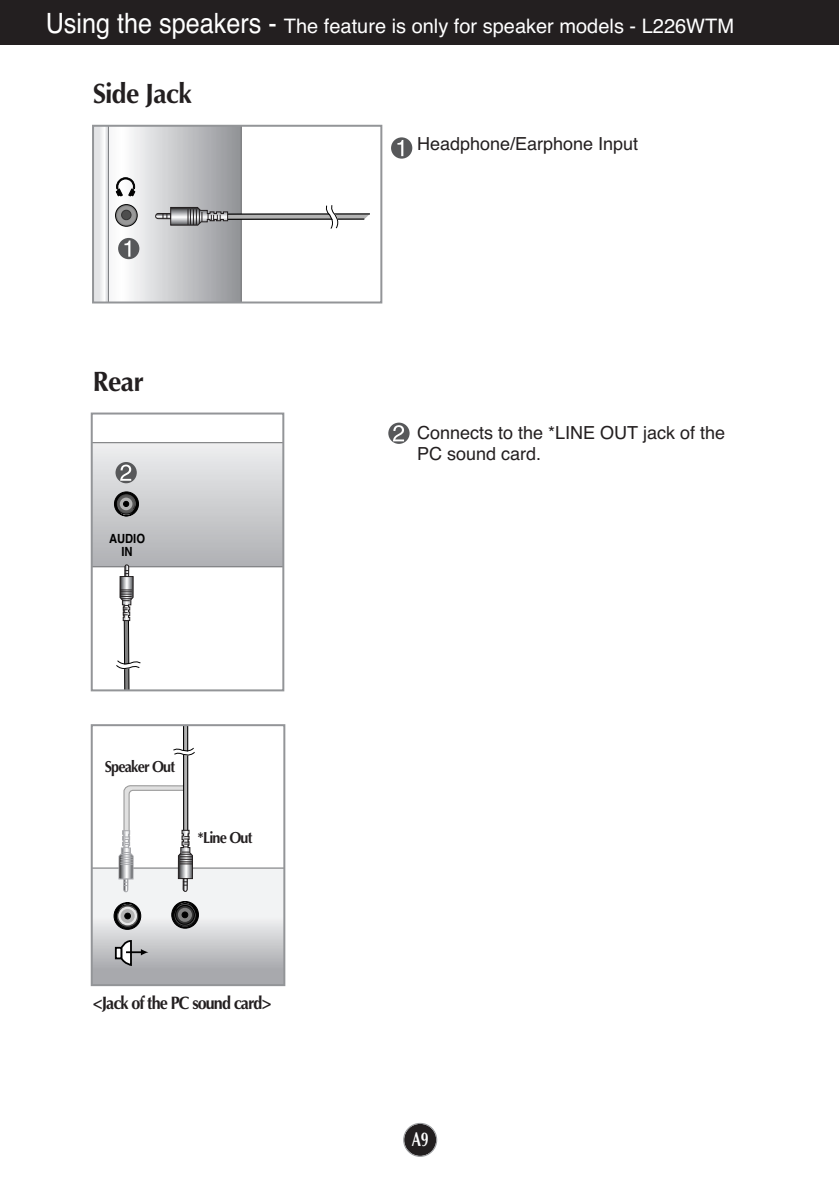
<style>
.page{position:relative;width:839px;height:1189px;background:#fff}
.page>*{position:absolute;margin:0;border:0;box-sizing:border-box;transform-origin:0 0}
.t1{font:700 28px "Optima";letter-spacing:-.03em;color:#231f20;scale:.95 1}
.t2{font:20px "Helvetica";color:#fff}
.t3{font:700 20px "Optima";color:#fff;scale:.7 1}
.t4{font:18px/21.6px "Helvetica";color:#231f20}
.t5{font:700 18px "Optima";letter-spacing:-.055em;color:#231f20;scale:.9 1}
.t6{font:700 16px "Optima";letter-spacing:-.055em;color:#231f20;scale:.9 1}
.t7{font:700 12.6px/12.8px "Helvetica";color:#000;text-align:center;scale:.89 1}
.s1{font-size:28px}
</style>
<div class="page">
<div style="left:404px;top:1124px;width:32px;height:32px;background:#231f20;border-radius:50%"></div>
<div style="left:403px;top:1123px;width:34px;height:34px;border:1px solid #939598;border-radius:50%"></div>
<div style="left:0;top:0;width:839px;height:45px;background:#231f20"></div>
<div style="left:92px;top:125px;width:290px;height:178px;border:2px solid #939598"></div>
<div style="left:91px;top:412px;width:193px;height:279px;border:2px solid #939598"></div>
<svg style="left:94px;top:727px;width:188px;height:256px"></svg>
<div style="left:91px;top:724px;width:194px;height:262px;border:2px solid #939598"></div>
<svg style="left:94px;top:127px;width:277px;height:174px"></svg>
<svg style="left:391px;top:137px;width:21px;height:22px"></svg>
<svg style="left:397px;top:140px;width:6px;height:16px"></svg>
<svg style="left:388px;top:422px;width:21px;height:22px"></svg>
<svg style="left:393px;top:425px;width:11px;height:16px"></svg>
<svg style="left:93px;top:442px;width:189px;height:247px"></svg>
<p class="t2" style="left:46px;top:19px;width:690px"><span class="s1">Using the speakers -</span> The feature is only for speaker models - L226WTM</p>
<h1 class="t1" style="left:93px;top:81px;width:106px">Side Jack</h1>
<h1 class="t1" style="left:93px;top:370px;width:55px">Rear</h1>
<p class="t7" style="left:109px;top:533px;width:42px">AUDIO<br>IN</p>
<p class="t6" style="left:105px;top:760px;width:80px">Speaker Out</p>
<p class="t6" style="left:197px;top:830px;width:63px">*Line Out</p>
<p class="t5" style="left:93px;top:996px;width:200px">&lt;Jack of the PC sound card&gt;</p>
<p class="t4" style="left:417px;top:135px;width:223px">Headphone/Earphone Input</p>
<p class="t4" style="left:417px;top:423px;width:310px">Connects to the *LINE OUT jack of the<br>PC sound card.</p>
<p class="t3" style="left:412px;top:1131px;width:25px">A9</p>
</div>
